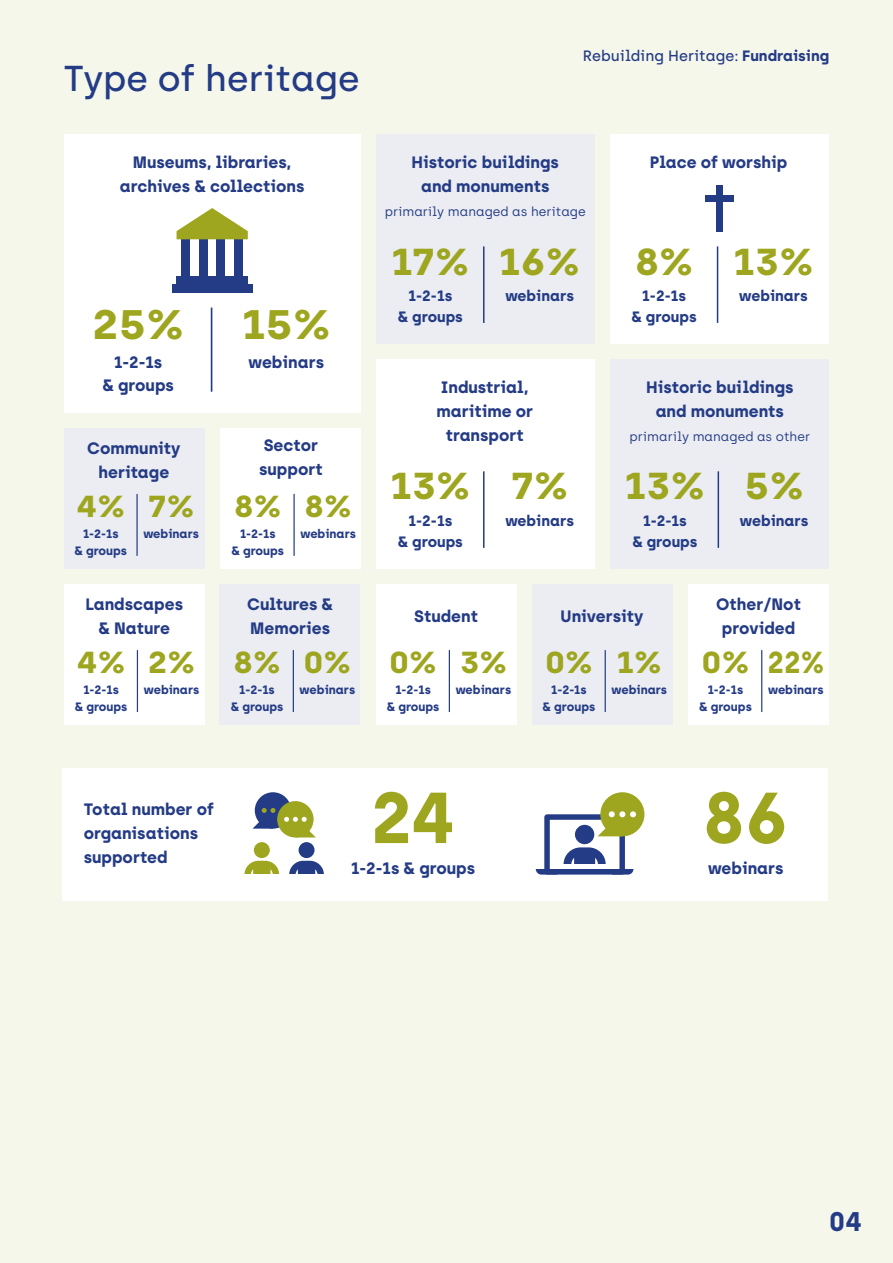
<style>
.page{position:relative;width:893px;height:1263px;background:#f5f7eb}
.page>*{position:absolute;margin:0;border:0;box-sizing:border-box;transform-origin:0 0}
.t1{font:700 72px "Archia";color:#9ea61f}
.t2{font:700 41.25px "Archia";color:#9ea61f;scale:1.11 1}
.t3{font:700 37.5px "Archia";color:#9ea61f;scale:1.11 1}
.t4{font:500 36px "Archia";color:#243b85}
.t5{font:700 30.3px "Archia";color:#9ea61f;scale:1.11 1}
.t6{font:700 30.3px "Archia";color:#9ea61f;scale:.95 1}
.t7{font:700 27px "Archia";color:#243b85}
.t8{font:700 16.5px/24px "Archia";color:#243b85;text-align:center}
.t9{font:700 15px/21px "Archia";color:#243b85;text-align:center}
.t10{font:500 15px "Archia";color:#243b85}
.t11{font:12.75px "Archia";color:#243b85}
.t12{font:700 12.15px/17px "Archia";color:#243b85;text-align:center}
.s1{font-weight:700}
</style>
<div class="page">
<div style="left:376px;top:584px;width:141px;height:141px;background:#fff"></div>
<div style="left:532px;top:584px;width:141px;height:141px;background:#ebedf2"></div>
<div style="left:688px;top:584px;width:141px;height:141px;background:#fff"></div>
<div style="left:220px;top:584px;width:140px;height:141px;background:#ebedf2"></div>
<div style="left:220px;top:428px;width:141px;height:141px;background:#fff"></div>
<div style="left:64px;top:584px;width:140px;height:141px;background:#fff"></div>
<div style="left:64px;top:135px;width:297px;height:278px;background:#fff"></div>
<div style="left:376px;top:135px;width:219px;height:209px;background:#ebedf2"></div>
<div style="left:376px;top:359px;width:219px;height:210px;background:#fff"></div>
<div style="left:611px;top:359px;width:218px;height:210px;background:#ebedf2"></div>
<div style="left:610px;top:135px;width:218px;height:209px;background:#fff"></div>
<div style="left:64px;top:428px;width:141px;height:141px;background:#ebedf2"></div>
<div style="left:177px;top:276px;width:71px;height:8px;background:#243b85"></div>
<div style="left:182px;top:235px;width:8px;height:45px;background:#243b85"></div>
<div style="left:199px;top:235px;width:8px;height:45px;background:#243b85"></div>
<div style="left:217px;top:235px;width:8px;height:45px;background:#243b85"></div>
<div style="left:234px;top:235px;width:9px;height:45px;background:#243b85"></div>
<svg style="left:177px;top:208px;width:71px;height:31px"></svg>
<div style="left:172px;top:284px;width:80px;height:8px;background:#243b85"></div>
<div style="left:705px;top:196px;width:28px;height:6px;background:#243b85"></div>
<div style="left:716px;top:185px;width:6px;height:46px;background:#243b85"></div>
<hr style="left:483px;top:246px;width:1px;height:77px;background:#243b85">
<hr style="left:211px;top:308px;width:1px;height:84px;background:#243b85">
<hr style="left:483px;top:471px;width:1px;height:77px;background:#243b85">
<hr style="left:718px;top:471px;width:1px;height:77px;background:#243b85">
<hr style="left:717px;top:246px;width:1px;height:77px;background:#243b85">
<hr style="left:293px;top:650px;width:1px;height:62px;background:#243b85">
<hr style="left:293px;top:494px;width:2px;height:62px;background:#243b85">
<hr style="left:137px;top:650px;width:1px;height:62px;background:#243b85">
<hr style="left:449px;top:650px;width:1px;height:62px;background:#243b85">
<hr style="left:605px;top:650px;width:1px;height:62px;background:#243b85">
<hr style="left:761px;top:650px;width:1px;height:62px;background:#243b85">
<hr style="left:136px;top:494px;width:2px;height:62px;background:#243b85">
<div style="left:62px;top:768px;width:766px;height:133px;background:#fff"></div>
<div style="left:544px;top:814px;width:81px;height:60px;border:5px solid #243b85"></div>
<div style="left:600px;top:792px;width:44px;height:44px;background:#9ea61f;border-radius:50%"></div>
<svg style="left:597px;top:811px;width:39px;height:25px"></svg>
<div style="left:575px;top:825px;width:19px;height:19px;background:#243b85;border-radius:50%"></div>
<svg style="left:536px;top:847px;width:97px;height:28px"></svg>
<div style="left:254px;top:842px;width:16px;height:16px;background:#9ea61f;border-radius:50%"></div>
<svg style="left:244px;top:861px;width:35px;height:13px"></svg>
<div style="left:299px;top:842px;width:16px;height:16px;background:#243b85;border-radius:50%"></div>
<svg style="left:289px;top:861px;width:35px;height:13px"></svg>
<div style="left:255px;top:792px;width:36px;height:37px;background:#243b85;border-radius:50%"></div>
<svg style="left:252px;top:808px;width:23px;height:21px"></svg>
<div style="left:277px;top:801px;width:37px;height:36px;background:#9ea61f;border-radius:50%"></div>
<svg style="left:284px;top:817px;width:32px;height:20px"></svg>
<h3 class="t4" style="left:64px;top:57px;width:298px">Type of heritage</h3>
<p class="t8" style="left:120px;top:150px;width:186px">Museums, libraries, archives &amp; collections</p>
<h2 class="t2" style="left:92px;top:298px;width:84px">25%</h2>
<h2 class="t2" style="left:242px;top:298px;width:81px">15%</h2>
<p class="t8" style="left:102px;top:350px;width:73px;line-height:23.1px">1-2-1s<br>&amp; groups</p>
<p class="t8" style="left:249px;top:350px;width:77px">webinars</p>
<p class="t8" style="left:87px;top:436px;width:95px">Community heritage</p>
<p class="t8" style="left:259px;top:433px;width:65px;text-align:left">Sector support</p>
<h3 class="t5" style="left:76px;top:487px;width:108px">4% 7%</h3>
<h3 class="t5" style="left:234px;top:487px;width:44px">8%</h3>
<h3 class="t5" style="left:305px;top:487px;width:44px">8%</h3>
<p class="t12" style="left:74px;top:525px;width:54px">1-2-1s<br>&amp; groups</p>
<p class="t12" style="left:143px;top:525px;width:57px">webinars</p>
<p class="t12" style="left:231px;top:525px;width:54px">1-2-1s<br>&amp; groups</p>
<p class="t12" style="left:300px;top:525px;width:57px">webinars</p>
<p class="t8" style="left:85px;top:592px;width:99px">Landscapes &amp; Nature</p>
<p class="t8" style="left:247px;top:592px;width:88px;text-align:left">Cultures &amp;<br>Memories</p>
<p class="t10" style="left:583px;top:47px;width:248px">Rebuilding Heritage: <span class="s1">Fundraising</span></p>
<p class="t8" style="left:412px;top:150px;width:149px">Historic buildings and monuments</p>
<p class="t11" style="left:385px;top:204px;width:203px">primarily managed as heritage</p>
<p class="t8" style="left:650px;top:150px;width:139px">Place of worship</p>
<h3 class="t3" style="left:391px;top:238px;width:72px">17%</h3>
<h3 class="t3" style="left:499px;top:238px;width:74px">16%</h3>
<h3 class="t3" style="left:635px;top:238px;width:54px">8%</h3>
<h3 class="t3" style="left:733px;top:238px;width:74px">13%</h3>
<p class="t9" style="left:398px;top:285px;width:67px">1-2-1s<br>&amp; groups</p>
<p class="t9" style="left:505px;top:285px;width:70px">webinars</p>
<p class="t9" style="left:632px;top:285px;width:67px">1-2-1s<br>&amp; groups</p>
<p class="t9" style="left:739px;top:285px;width:70px">webinars</p>
<p class="t8" style="left:436px;top:375px;width:98px">Industrial, maritime or transport</p>
<p class="t8" style="left:646px;top:375px;width:149px">Historic buildings and monuments</p>
<p class="t11" style="left:630px;top:429px;width:182px">primarily managed as other</p>
<h3 class="t3" style="left:390px;top:463px;width:74px">13%</h3>
<h3 class="t3" style="left:625px;top:463px;width:74px">13%</h3>
<h3 class="t3" style="left:511px;top:463px;width:53px">7%</h3>
<h3 class="t3" style="left:745px;top:463px;width:55px">5%</h3>
<p class="t9" style="left:505px;top:510px;width:70px">webinars</p>
<p class="t9" style="left:740px;top:510px;width:70px">webinars</p>
<p class="t9" style="left:398px;top:510px;width:67px">1-2-1s<br>&amp; groups</p>
<p class="t9" style="left:632px;top:510px;width:67px">1-2-1s<br>&amp; groups</p>
<p class="t8" style="left:414px;top:604px;width:65px">Student</p>
<p class="t8" style="left:561px;top:604px;width:84px">University</p>
<p class="t8" style="left:716px;top:592px;width:86px">Other/Not provided</p>
<h3 class="t5" style="left:77px;top:643px;width:46px">4%</h3>
<h3 class="t5" style="left:389px;top:643px;width:44px">0%</h3>
<h3 class="t5" style="left:545px;top:643px;width:44px">0%</h3>
<h3 class="t5" style="left:702px;top:643px;width:44px">0%</h3>
<h3 class="t5" style="left:148px;top:643px;width:44px">2%</h3>
<h3 class="t5" style="left:460px;top:643px;width:44px">3%</h3>
<h3 class="t5" style="left:617px;top:643px;width:42px">1%</h3>
<h3 class="t6" style="left:767px;top:643px;width:62px">22%</h3>
<h3 class="t5" style="left:233px;top:643px;width:44px">8%</h3>
<h3 class="t5" style="left:304px;top:643px;width:44px">0%</h3>
<p class="t12" style="left:144px;top:681px;width:57px">webinars</p>
<p class="t12" style="left:456px;top:681px;width:57px">webinars</p>
<p class="t12" style="left:611px;top:681px;width:57px">webinars</p>
<p class="t12" style="left:768px;top:681px;width:57px">webinars</p>
<p class="t12" style="left:300px;top:681px;width:57px">webinars</p>
<p class="t12" style="left:75px;top:681px;width:54px">1-2-1s<br>&amp; groups</p>
<p class="t12" style="left:387px;top:681px;width:54px">1-2-1s<br>&amp; groups</p>
<p class="t12" style="left:543px;top:681px;width:54px">1-2-1s<br>&amp; groups</p>
<p class="t12" style="left:699px;top:681px;width:54px">1-2-1s<br>&amp; groups</p>
<p class="t12" style="left:231px;top:681px;width:54px">1-2-1s<br>&amp; groups</p>
<p class="t8" style="left:84px;top:796px;width:132px;text-align:left">Total number of organisations supported</p>
<h1 class="t1" style="left:371px;top:773px;width:86px">24</h1>
<h1 class="t1" style="left:703px;top:773px;width:87px">86</h1>
<p class="t8" style="left:351px;top:856px;width:125px">1-2-1s &amp; groups</p>
<p class="t8" style="left:708px;top:856px;width:77px">webinars</p>
<h3 class="t7" style="left:829px;top:1205px;width:35px">04</h3>
</div>
